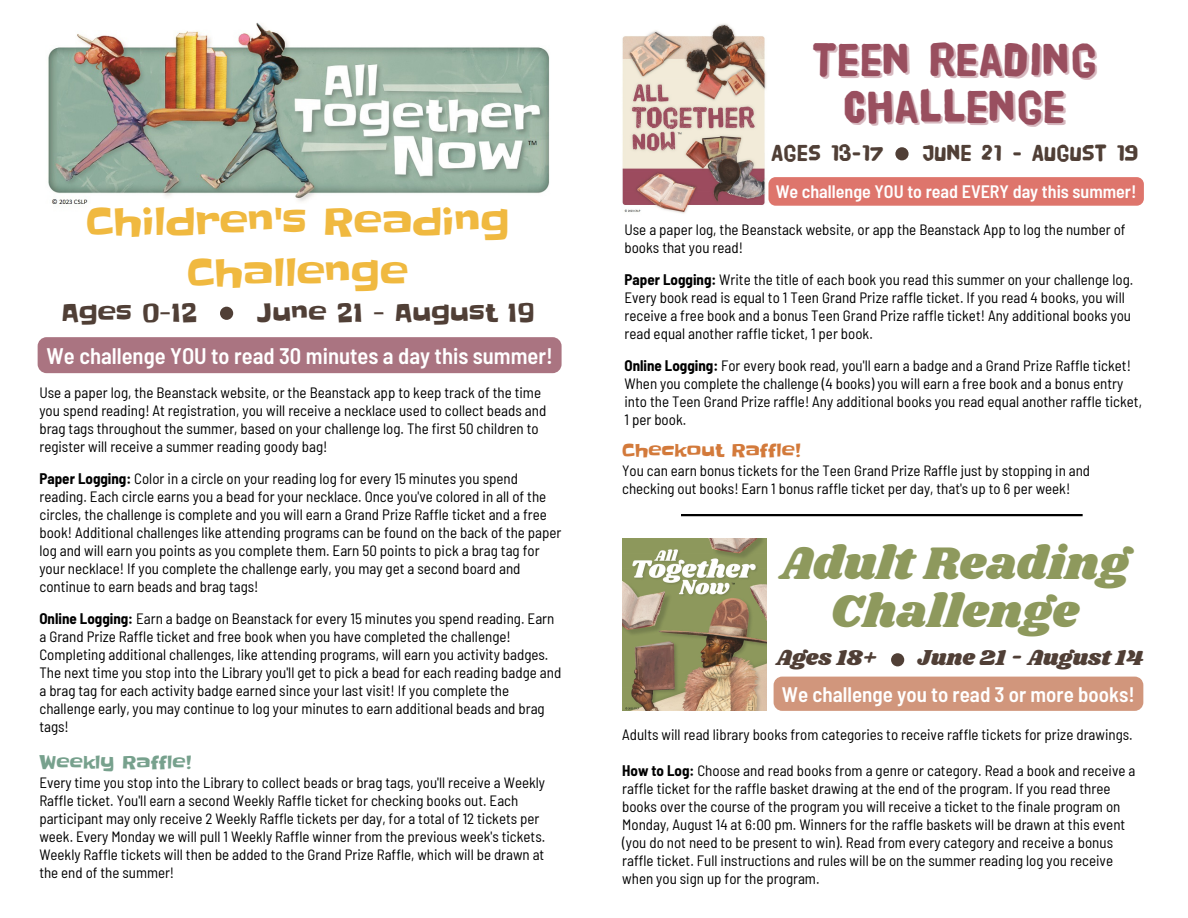
<style>
.page{position:relative;width:1188px;height:918px;background:#fff}
.page>*{position:absolute;margin:0;border:0;box-sizing:border-box;transform-origin:0 0}
.t1{font:47.85px "HVD Poster Clean";color:#994f5f}
.t2{font:47.25px "Shrikhand";color:#8e995d}
.t3{font:38.55px/50.7px "Slackey";color:#f0b940;text-align:center}
.t4{font:24.9px "Slackey";color:#503f36}
.t5{font:24px "HVD Poster Clean";color:#503f36}
.t6{font:600 semi-condensed 22.5px "Barlow";color:#fff}
.t7{font:22.5px "Shrikhand";color:#503f36}
.t8{font:600 semi-condensed 21px "Barlow";color:#fff}
.t9{font:600 semi-condensed 18px "Barlow";color:#fff}
.t10{font:18px "Slackey";color:#d37a3b}
.t11{font:18px "Slackey";color:#77a18d}
.t12{font:semi-condensed 15px/18px "Barlow";color:#000}
.s1{font-weight:700}
</style>
<div class="page">
<img style="left:622px;top:23px;width:144px;height:191px">
<div style="left:768px;top:177px;width:376px;height:29px;background:#de756c;border-radius:7px"></div>
<div style="left:895px;top:147px;width:14px;height:13px;background:#503f36;border-radius:50%"></div>
<img style="left:622px;top:538px;width:144px;height:172px">
<div style="left:891px;top:653px;width:13px;height:13px;background:#503f36;border-radius:50%"></div>
<div style="left:774px;top:677px;width:369px;height:34px;background:#d1967c"></div>
<hr style="left:681px;top:514px;width:402px;height:2px;background:#000">
<img style="left:48px;top:22px;width:502px;height:183px">
<div style="left:220px;top:307px;width:13px;height:13px;background:#503f36;border-radius:50%"></div>
<div style="left:38px;top:337px;width:524px;height:36px;background:#aa7481;border-radius:9px"></div>
<p class="t3" style="left:86px;top:197px;width:425px">Children's Reading<br>Challenge</p>
<p class="t4" style="left:61px;top:296px;width:138px">Ages 0-12</p>
<p class="t4" style="left:257px;top:296px;width:279px">June 21 - August 19</p>
<p class="t6" style="left:47px;top:342px;width:508px">We challenge YOU to read 30 minutes a day this summer!</p>
<p class="t12" style="left:39px;top:383px;width:508px">Use a paper log, the Beanstack website, or the Beanstack app to keep track of the time you spend reading! At registration, you will receive a necklace used to collect beads and brag tags throughout the summer, based on your challenge log. The first 50 children to register will receive a summer reading goody bag!</p>
<p class="t12" style="left:39px;top:469px;width:524px"><span class="s1">Paper Logging:</span> Color in a circle on your reading log for every 15 minutes you spend reading. Each circle earns you a bead for your necklace. Once you've colored in all of the circles, the challenge is complete and you will earn a Grand Prize Raffle ticket and a free book! Additional challenges like attending programs can be found on the back of the paper log and will earn you points as you complete them. Earn 50 points to pick a brag tag for your necklace! If you complete the challenge early, you may get a second board and continue to earn beads and brag tags!</p>
<p class="t12" style="left:39px;top:609px;width:523px"><span class="s1">Online Logging:</span> Earn a badge on Beanstack for every 15 minutes you spend reading. Earn a Grand Prize Raffle ticket and free book when you have completed the challenge!<br>Completing additional challenges, like attending programs, will earn you activity badges.<br>The next time you stop into the Library you'll get to pick a bead for each reading badge and a brag tag for each activity badge earned since your last visit! If you complete the challenge early, you may continue to log your minutes to earn additional beads and brag tags!</p>
<p class="t11" style="left:39px;top:750px;width:154px">Weekly Raffle!</p>
<p class="t12" style="left:39px;top:773px;width:507px">Every time you stop into the Library to collect beads or brag tags, you'll receive a Weekly Raffle ticket. You'll earn a second Weekly Raffle ticket for checking books out. Each participant may only receive 2 Weekly Raffle tickets per day, for a total of 12 tickets per week. Every Monday we will pull 1 Weekly Raffle winner from the previous week's tickets.<br>Weekly Raffle tickets will then be added to the Grand Prize Raffle, which will be drawn at the end of the summer!</p>
<p class="t1" style="left:812px;top:35px;width:286px">TEEN READING</p>
<p class="t1" style="left:843px;top:82px;width:224px">CHALLENGE</p>
<p class="t5" style="left:771px;top:141px;width:115px">AGES 13-17</p>
<p class="t5" style="left:923px;top:141px;width:217px">JUNE 21 - AUGUST 19</p>
<p class="t9" style="left:776px;top:180px;width:362px">We challenge YOU to read EVERY day this summer!</p>
<p class="t12" style="left:624px;top:220px;width:503px">Use a paper log, the Beanstack website, or app the Beanstack App to log the number of books that you read!</p>
<p class="t12" style="left:624px;top:270px;width:510px"><span class="s1">Paper Logging:</span> Write the title of each book you read this summer on your challenge log.<br>Every book read is equal to 1 Teen Grand Prize raffle ticket. If you read 4 books, you will receive a free book and a bonus Teen Grand Prize raffle ticket! Any additional books you read equal another raffle ticket, 1 per book.</p>
<p class="t12" style="left:624px;top:356px;width:519px"><span class="s1">Online Logging:</span> For every book read, you'll earn a badge and a Grand Prize Raffle ticket!<br>When you complete the challenge (4 books) you will earn a free book and a bonus entry into the Teen Grand Prize raffle! Any additional books you read equal another raffle ticket, 1 per book.</p>
<p class="t10" style="left:622px;top:438px;width:180px">Checkout Raffle!</p>
<p class="t12" style="left:622px;top:461px;width:470px">You can earn bonus tickets for the Teen Grand Prize Raffle just by stopping in and checking out books! Earn 1 bonus raffle ticket per day, that's up to 6 per week!</p>
<p class="t2" style="left:780px;top:530px;width:350px">Adult Reading</p>
<p class="t2" style="left:830px;top:579px;width:250px">Challenge</p>
<p class="t7" style="left:776px;top:642px;width:103px">Ages 18+</p>
<p class="t7" style="left:918px;top:642px;width:227px">June 21 - August 14</p>
<p class="t8" style="left:782px;top:681px;width:354px">We challenge you to read 3 or more books!</p>
<p class="t12" style="left:622px;top:725px;width:512px">Adults will read library books from categories to receive raffle tickets for prize drawings.</p>
<p class="t12" style="left:622px;top:761px;width:515px"><span class="s1">How to Log:</span> Choose and read books from a genre or category. Read a book and receive a raffle ticket for the raffle basket drawing at the end of the program. If you read three books over the course of the program you will receive a ticket to the finale program on Monday, August 14 at 6:00 pm. Winners for the raffle baskets will be drawn at this event (you do not need to be present to win). Read from every category and receive a bonus raffle ticket. Full instructions and rules will be on the summer reading log you receive when you sign up for the program.</p>
</div>
